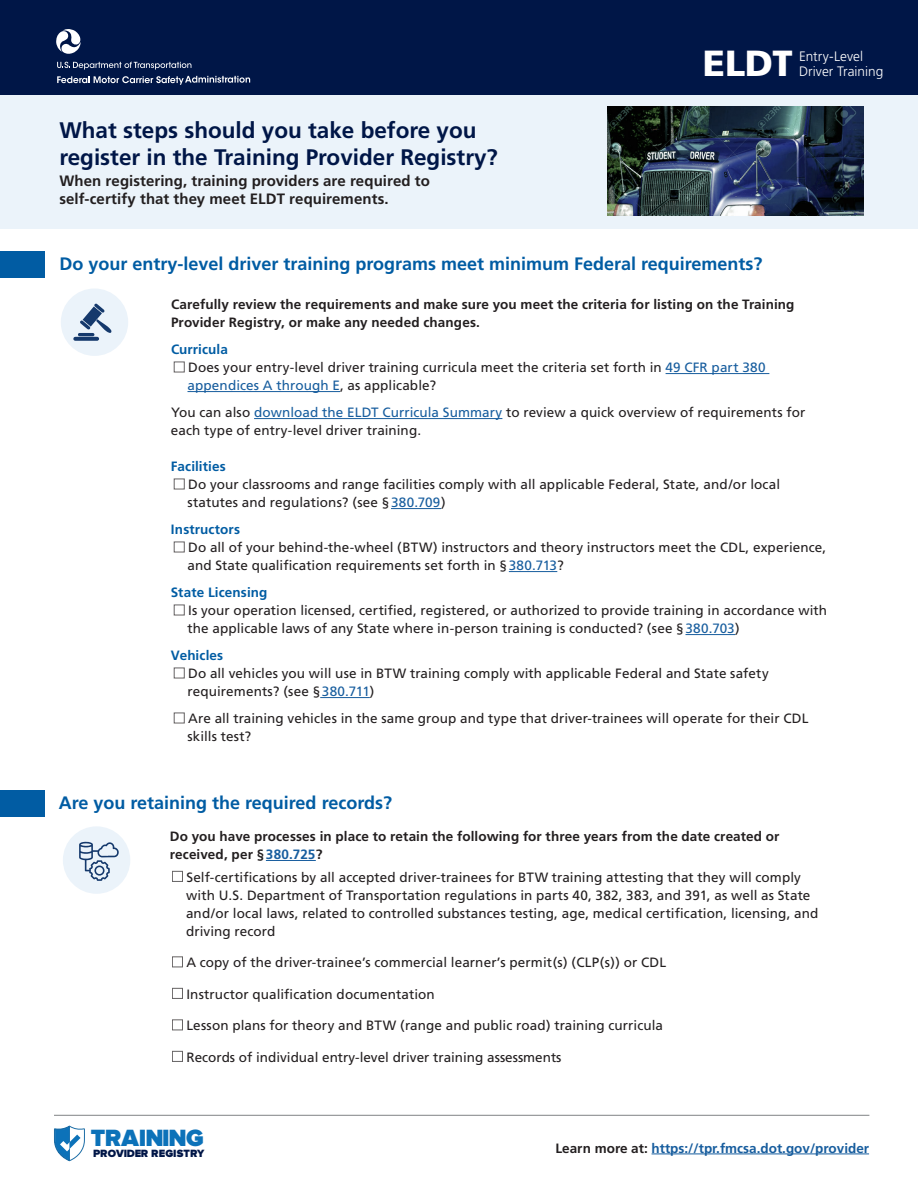
<style>
.page{position:relative;width:918px;height:1188px;background:#fff}
.page>*{position:absolute;margin:0;border:0;box-sizing:border-box;transform-origin:0 0}
.t1{font:900 36.3px "Frutiger";color:#fff}
.t2{font:900 24.45px "Proxima Nova";letter-spacing:-.02em;color:#0c72b9}
.t3{font:700 22.5px/27px "Frutiger";color:#001647}
.t4{font:700 18px "Frutiger";color:#015ca3}
.t5{font:700 15px/18px "Frutiger";letter-spacing:.005em;color:#231f20}
.t6{font:300 13.65px/14.5px "Frutiger";color:#fff}
.t7{font:13.5px/18px "Frutiger";letter-spacing:.005em;color:#231f20}
.t8{font:700 13.5px/18px "Frutiger";letter-spacing:.01em;color:#231f20}
.t9{font:700 13.5px "Frutiger";letter-spacing:.01em;color:#015ca3}
.t10{font:700 13.5px "Frutiger";color:#175d9e}
.t11{font:900 10.95px "Proxima Nova";letter-spacing:.005em;color:#001647}
.s1{color:#175d9e}
.s2{color:#231f20}
</style>
<div class="page">
<div style="left:0;top:94px;width:918px;height:136px;background:#ebf3fa"></div>
<div style="left:61px;top:288px;width:67px;height:68px;background:#ebf3fa;border-radius:50%"></div>
<svg style="left:54px;top:1125px;width:31px;height:36px"></svg>
<hr style="left:54px;top:1115px;width:815px;height:1px;background:#808285">
<div style="left:0;top:790px;width:45px;height:28px;background:#015ca3"></div>
<hr style="left:266px;top:860px;width:50px;height:1px;background:#175d9e">
<div style="left:63px;top:826px;width:67px;height:68px;background:#ebf3fa;border-radius:50%"></div>
<svg style="left:79px;top:842px;width:40px;height:39px"></svg>
<hr style="left:666px;top:373px;width:103px;height:1px;background:#175d9e">
<hr style="left:188px;top:391px;width:152px;height:1px;background:#175d9e">
<hr style="left:254px;top:418px;width:248px;height:1px;background:#175d9e">
<hr style="left:391px;top:508px;width:50px;height:1px;background:#175d9e">
<hr style="left:509px;top:571px;width:48px;height:1px;background:#175d9e">
<hr style="left:686px;top:634px;width:49px;height:1px;background:#175d9e">
<hr style="left:320px;top:697px;width:50px;height:1px;background:#175d9e">
<div style="left:0;top:251px;width:45px;height:27px;background:#015ca3"></div>
<svg style="left:73px;top:304px;width:39px;height:37px"></svg>
<div style="left:0;top:0;width:918px;height:94px;background:#001647"></div>
<svg style="left:56px;top:29px;width:25px;height:25px"></svg>
<svg style="left:57px;top:62px;width:134px;height:8px"></svg>
<svg style="left:57px;top:76px;width:193px;height:9px"></svg>
<hr style="left:652px;top:1154px;width:217px;height:1px;background:#175d9e">
<img style="left:608px;top:107px;width:256px;height:109px">
<h3 class="t3" style="left:59px;top:117px;width:440px">What steps should you take before you register in the Training Provider Registry?</h3>
<h4 class="t5" style="left:59px;top:172px;width:372px">When registering, training providers are required to self-certify that they meet ELDT requirements.</h4>
<h1 class="t1" style="left:703px;top:41px;width:92px">ELDT</h1>
<p class="t6" style="left:799px;top:49px;width:86px">Entry-Level<br>Driver Training</p>
<h4 class="t4" style="left:59px;top:254px;width:705px">Do your entry-level driver training programs meet minimum Federal requirements?</h4>
<h5 class="t8" style="left:171px;top:295px;width:625px">Carefully review the requirements and make sure you meet the criteria for listing on the Training<br>Provider Registry, or make any needed changes.</h5>
<h6 class="t9" style="left:171px;top:342px;width:58px">Curricula</h6>
<p class="t7" style="left:187px;top:359px;width:580px">Does your entry-level driver training curricula meet the criteria set forth in <span class="s1">49 CFR part 380 appendices A through E</span>, as applicable?</p>
<p class="t7" style="left:171px;top:404px;width:636px">You can also <span class="s1">download the ELDT Curricula Summary</span> to review a quick overview of requirements for each type of entry-level driver training.</p>
<h6 class="t9" style="left:171px;top:459px;width:56px">Facilities</h6>
<p class="t7" style="left:187px;top:476px;width:594px">Do your classrooms and range facilities comply with all applicable Federal, State, and/or local statutes and regulations? (see § <span class="s1">380.709</span>)</p>
<h6 class="t9" style="left:171px;top:522px;width:71px">Instructors</h6>
<p class="t7" style="left:187px;top:539px;width:640px">Do all of your behind-the-wheel (BTW) instructors and theory instructors meet the CDL, experience, and State qualification requirements set forth in § <span class="s1">380.713</span>?</p>
<h6 class="t9" style="left:171px;top:585px;width:98px">State Licensing</h6>
<p class="t7" style="left:187px;top:602px;width:641px">Is your operation licensed, certified, registered, or authorized to provide training in accordance with the applicable laws of any State where in-person training is conducted? (see § <span class="s1">380.703</span>)</p>
<h6 class="t9" style="left:171px;top:648px;width:54px">Vehicles</h6>
<p class="t7" style="left:187px;top:665px;width:583px">Do all vehicles you will use in BTW training comply with applicable Federal and State safety requirements? (see §<span class="s1">380.711</span>)</p>
<p class="t7" style="left:187px;top:710px;width:622px">Are all training vehicles in the same group and type that driver-trainees will operate for their CDL skills test?</p>
<h4 class="t4" style="left:59px;top:792px;width:335px">Are you retaining the required records?</h4>
<h5 class="t8" style="left:170px;top:828px;width:611px">Do you have processes in place to retain the following for three years from the date created or received, per § <span class="s1">380.725</span>?</h5>
<p class="t7" style="left:186px;top:868px;width:634px">Self-certifications by all accepted driver-trainees for BTW training attesting that they will comply with U.S. Department of Transportation regulations in parts 40, 382, 383, and 391, as well as State and/or local laws, related to controlled substances testing, age, medical certification, licensing, and driving record</p>
<p class="t7" style="left:186px;top:954px;width:481px">A copy of the driver-trainee’s commercial learner’s permit(s) (CLP(s)) or CDL</p>
<p class="t7" style="left:186px;top:985px;width:250px">Instructor qualification documentation</p>
<p class="t7" style="left:186px;top:1017px;width:478px">Lesson plans for theory and BTW (range and public road) training curricula</p>
<p class="t7" style="left:186px;top:1048px;width:377px">Records of individual entry-level driver training assessments</p>
<h2 class="t2" style="left:91px;top:1124px;width:115px">TRAINING</h2>
<p class="t11" style="left:93px;top:1147px;width:113px">PROVIDER REGISTRY</p>
<p class="t10" style="left:556px;top:1140px;width:315px"><span class="s2">Learn more at:</span> https://tpr.fmcsa.dot.gov/provider</p>
</div>
